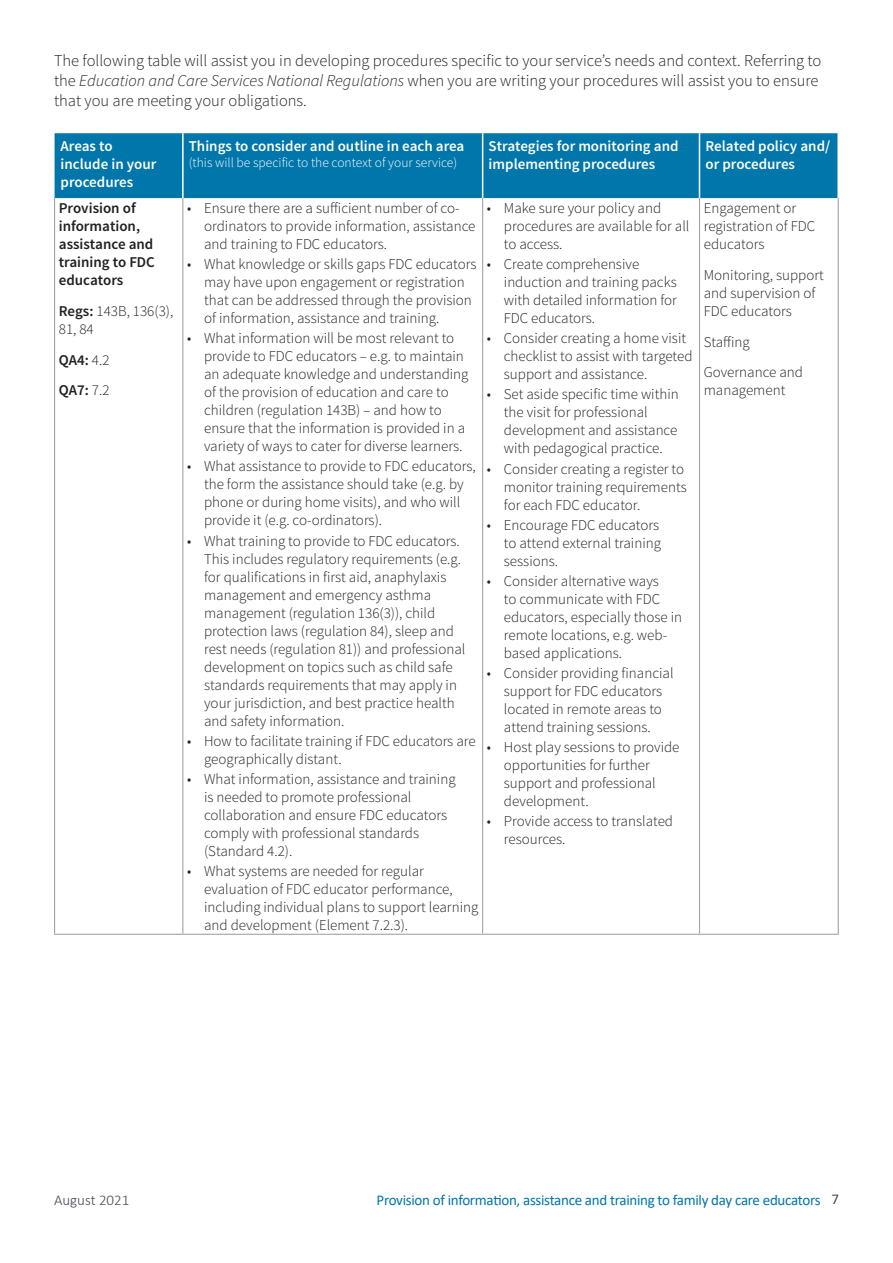
<style>
.page{position:relative;width:893px;height:1263px;background:#fff}
.page>*{position:absolute;margin:0;border:0;box-sizing:border-box;transform-origin:0 0}
._04_Body{font:300 16.5px/19.8px "Source Sans Pro";color:#231f20}
.t_body{font:300 15px/18px "Source Sans Pro";color:#231f20}
.t1{font:600 15px/18px "Source Sans Pro";color:#fff}
.t_body-2{font:600 15px/18px "Source Sans Pro";color:#231f20}
.t2{font:15px "Calibri";letter-spacing:-.02em;color:#0076aa}
.t3{font:300 15px "Calibri";color:#494a56}
.t4{font:300 13.5px "Source Sans Pro";color:#fff}
.s1{font-style:italic}
.s2{font-weight:600}
.s3{font-weight:300}
.s4{color:#494a56}
</style>
<div class="page">
<div style="left:55px;top:133px;width:782px;height:65px;background:#0076ab"></div>
<hr style="left:182px;top:198px;width:1px;height:736px;background:#a5a4ab">
<hr style="left:482px;top:198px;width:1px;height:736px;background:#a5a4ab">
<hr style="left:699px;top:198px;width:1px;height:736px;background:#a5a4ab">
<hr style="left:482px;top:133px;width:1px;height:65px;background:#fff">
<hr style="left:699px;top:133px;width:1px;height:65px;background:#fff">
<hr style="left:54px;top:198px;width:1px;height:736px;background:#a5a4ab">
<hr style="left:838px;top:198px;width:1px;height:736px;background:#a5a4ab">
<hr style="left:54px;top:934px;width:129px;height:1px;background:#a5a4ab">
<hr style="left:183px;top:934px;width:300px;height:1px;background:#a5a4ab">
<hr style="left:483px;top:934px;width:216px;height:1px;background:#a5a4ab">
<hr style="left:699px;top:934px;width:140px;height:1px;background:#a5a4ab">
<hr style="left:182px;top:133px;width:2px;height:65px;background:#fff">
<p class="_04_Body" style="left:54px;top:51px;width:769px">The following table will assist you in developing procedures specific to your service’s needs and context. Referring to the <span class="s1">Education and Care Services National Regulations</span> when you are writing your procedures will assist you to ensure that you are meeting your obligations.</p>
<p class="t1" style="left:61px;top:137px;width:97px">Areas to include in your procedures</p>
<p class="t1" style="left:189px;top:137px;width:277px">Things to consider and outline in each area</p>
<p class="t1" style="left:489px;top:137px;width:191px">Strategies for monitoring and implementing procedures</p>
<p class="t1" style="left:705px;top:137px;width:126px">Related policy and/ or procedures</p>
<p class="t4" style="left:189px;top:154px;width:270px">(this will be specific to the context of your service)</p>
<p class="t_body-2" style="left:59px;top:199px;width:97px">Provision of information, assistance and training to FDC educators</p>
<p class="t_body" style="left:59px;top:302px;width:116px"><span class="s2">Regs:</span> 143B, 136(3),<br>81, 84</p>
<p class="t_body-2" style="left:59px;top:351px;width:52px">QA4: <span class="s3">4.2</span></p>
<p class="t_body-2" style="left:59px;top:382px;width:52px">QA7: <span class="s3">7.2</span></p>
<p class="t_body" style="left:204px;top:199px;width:273px;text-indent:-17px">• Ensure there are a sufficient number of co&shy;ordinators to provide information, assistance and training to FDC educators.</p>
<p class="t_body" style="left:204px;top:255px;width:274px;text-indent:-17px">• What knowledge or skills gaps FDC educators may have upon engagement or registration that can be addressed through the provision of information, assistance and training.</p>
<p class="t_body" style="left:204px;top:329px;width:266px;text-indent:-17px">• What information will be most relevant to provide to FDC educators – e.g. to maintain an adequate knowledge and understanding of the provision of education and care to children (regulation 143B) – and how to ensure that the information is provided in a variety of ways to cater for diverse learners.</p>
<p class="t_body" style="left:204px;top:458px;width:273px;text-indent:-17px">• What assistance to provide to FDC educators, the form the assistance should take (e.g. by phone or during home visits), and who will provide it (e.g. co-ordinators).</p>
<p class="t_body" style="left:204px;top:532px;width:263px;text-indent:-17px">• What training to provide to FDC educators.<br>This includes regulatory requirements (e.g. for qualifications in first aid, anaphylaxis management and emergency asthma management (regulation 136(3)), child protection laws (regulation 84), sleep and rest needs (regulation 81)) and professional development on topics such as child safe standards requirements that may apply in your jurisdiction, and best practice health and safety information.</p>
<p class="t_body" style="left:204px;top:732px;width:273px;text-indent:-17px">• How to facilitate training if FDC educators are geographically distant.</p>
<p class="t_body" style="left:204px;top:770px;width:253px;text-indent:-17px">• What information, assistance and training is needed to promote professional collaboration and ensure FDC educators comply with professional standards (Standard 4.2).</p>
<p class="t_body" style="left:204px;top:862px;width:276px;text-indent:-17px">• What systems are needed for regular evaluation of FDC educator performance, including individual plans to support learning and development (Element 7.2.3).</p>
<p class="t_body" style="left:504px;top:199px;width:187px;text-indent:-17px">• Make sure your policy and procedures are available for all to access.</p>
<p class="t_body" style="left:504px;top:255px;width:175px;text-indent:-17px">• Create comprehensive induction and training packs with detailed information for<br>FDC educators.</p>
<p class="t_body" style="left:504px;top:329px;width:190px;text-indent:-17px">• Consider creating a home visit checklist to assist with targeted support and assistance.</p>
<p class="t_body" style="left:504px;top:386px;width:176px;text-indent:-17px">• Set aside specific time within the visit for professional development and assistance with pedagogical practice.</p>
<p class="t_body" style="left:504px;top:460px;width:184px;text-indent:-17px">• Consider creating a register to monitor training requirements for each FDC educator.</p>
<p class="t_body" style="left:504px;top:516px;width:159px;text-indent:-17px">• Encourage FDC educators to attend external training sessions.</p>
<p class="t_body" style="left:504px;top:572px;width:180px;text-indent:-17px">• Consider alternative ways<br>to communicate with FDC educators, especially those in remote locations, e.g. web&shy;based applications.</p>
<p class="t_body" style="left:487px;top:664px;width:188px;text-align:center">• Consider providing financial support for FDC educators located in remote areas to attend training sessions.</p>
<p class="t_body" style="left:504px;top:738px;width:177px;text-indent:-17px">• Host play sessions to provide opportunities for further support and professional development.</p>
<p class="t_body" style="left:504px;top:812px;width:171px;text-indent:-17px">• Provide access to translated resources.</p>
<p class="t_body" style="left:704px;top:199px;width:113px">Engagement or registration of FDC educators</p>
<p class="t_body" style="left:704px;top:266px;width:122px">Monitoring, support and supervision of<br>FDC educators</p>
<p class="t_body" style="left:704px;top:333px;width:48px">Staffing</p>
<p class="t_body" style="left:704px;top:363px;width:101px">Governance and management</p>
<p class="t3" style="left:54px;top:1190px;width:77px">August 2021</p>
<p class="t2" style="left:377px;top:1190px;width:464px">Provision of information, assistance and training to family day care educators <span class="s4">7</span></p>
</div>
